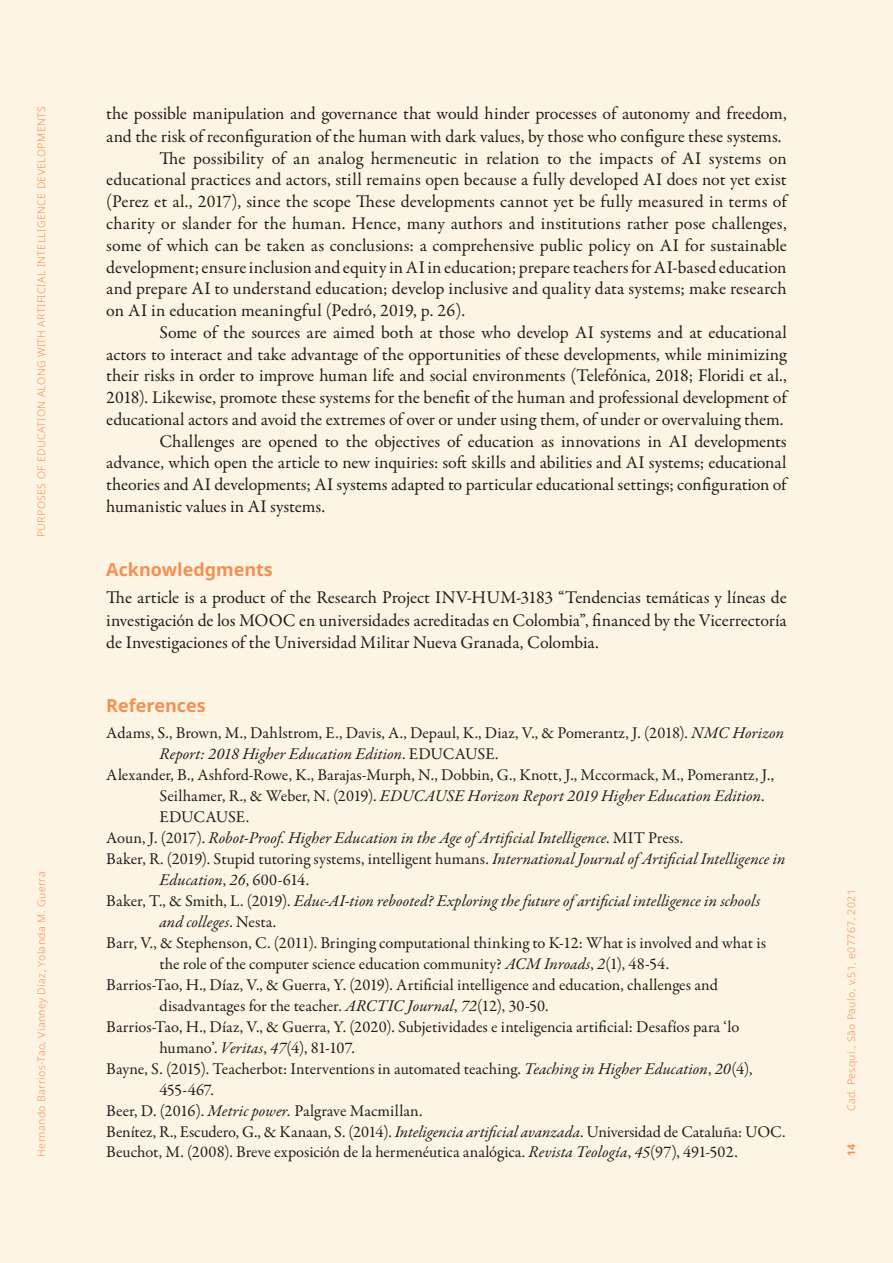
<style>
.page{position:relative;width:893px;height:1263px;background:#fef4e4}
.page>*{position:absolute;margin:0;border:0;box-sizing:border-box;transform-origin:0 0}
.Texto{font:18px/21.8px "Garamond Premr Pro";letter-spacing:-.005em;color:#231f20;text-align:justify}
.Texto_paragrafo_1{font:18px/22.5px "Garamond Premr Pro";letter-spacing:-.005em;color:#231f20}
.subtitulo_1{font:700 18px "Noto Sans";color:#f7975c}
.bibliografia{font:16.5px/21px "Garamond Premr Pro";color:#231f20}
.bibliografia-2{font:italic 16.5px/21px "Garamond Premr Pro";color:#231f20}
.t1{font:300 10.5px "Noto Sans";letter-spacing:.04em;color:#f7975c}
.t2{font:700 10.5px "Noto Sans";color:#f7975c}
.s1{font-style:italic}
.s2{font-style:normal}
</style>
<div class="page">
<p class="t1" style="left:34px;top:537px;width:433px;rotate:-90deg">PURPOSES OF EDUCATION ALONG WITH ARTIFICIAL INTELLIGENCE DEVELOPMENTS</p>
<p class="t1" style="left:34px;top:1157px;width:286px;rotate:-90deg">Hernando Barrios-Tao, Vianney Díaz, Yolanda M. Guerra</p>
<p class="Texto_paragrafo_1" style="left:106px;top:103px;width:682px">the possible manipulation and governance that would hinder processes of autonomy and freedom, and the risk of reconfiguration of the human with dark values, by those who configure these systems.</p>
<p class="Texto" style="left:106px;top:148px;width:682px;text-indent:53px">The possibility of an analog hermeneutic in relation to the impacts of AI systems on educational practices and actors, still remains open because a fully developed AI does not yet exist (Perez et al., 2017), since the scope These developments cannot yet be fully measured in terms of charity or slander for the human. Hence, many authors and institutions rather pose challenges, some of which can be taken as conclusions: a comprehensive public policy on AI for sustainable development; ensure inclusion and equity in AI in education; prepare teachers for AI-based education and prepare AI to understand education; develop inclusive and quality data systems; make research on AI in education meaningful (Pedró, 2019, p. 26).</p>
<p class="Texto" style="left:106px;top:322px;width:682px;text-indent:53px">Some of the sources are aimed both at those who develop AI systems and at educational actors to interact and take advantage of the opportunities of these developments, while minimizing their risks in order to improve human life and social environments (Telefónica, 2018; Floridi et al., 2018). Likewise, promote these systems for the benefit of the human and professional development of educational actors and avoid the extremes of over or under using them, of under or overvaluing them.</p>
<p class="Texto" style="left:106px;top:431px;width:682px;text-indent:53px">Challenges are opened to the objectives of education as innovations in AI developments advance, which open the article to new inquiries: soft skills and abilities and AI systems; educational theories and AI developments; AI systems adapted to particular educational settings; configuration of humanistic values in AI systems.</p>
<p class="subtitulo_1" style="left:106px;top:557px;width:168px">Acknowledgments</p>
<p class="Texto_paragrafo_1" style="left:106px;top:587px;width:682px;text-align:justify">The article is a product of the Research Project INV-HUM-3183 “Tendencias temáticas y líneas de investigación de los MOOC en universidades acreditadas en Colombia”, financed by the Vicerrectoría de Investigaciones of the Universidad Militar Nueva Granada, Colombia.</p>
<p class="subtitulo_1" style="left:106px;top:693px;width:101px">References</p>
<p class="bibliografia" style="left:159px;top:722px;width:626px;text-indent:-53px">Adams, S., Brown, M., Dahlstrom, E., Davis, A., Depaul, K., Diaz, V., &amp; Pomerantz, J. (2018). <span class="s1">NMC Horizon<br>Report: 2018 Higher Education Edition</span>. EDUCAUSE.</p>
<p class="bibliografia" style="left:159px;top:764px;width:616px;text-indent:-53px">Alexander, B., Ashford-Rowe, K., Barajas-Murph, N., Dobbin, G., Knott, J., Mccormack, M., Pomerantz, J.,<br>Seilhamer, R., &amp; Weber, N. (2019). <span class="s1">EDUCAUSE Horizon Report 2019 Higher Education Edition</span>.<br>EDUCAUSE.</p>
<p class="bibliografia-2" style="left:106px;top:828px;width:578px"><span class="s2">Aoun, J. (2017).</span> Robot-Proof. Higher Education in the Age of Artificial Intelligence<span class="s2">. MIT Press.</span></p>
<p class="bibliografia" style="left:159px;top:848px;width:628px;text-indent:-53px">Baker, R. (2019). Stupid tutoring systems, intelligent humans. <span class="s1">International Journal of Artificial Intelligence in<br>Education</span>, <span class="s1">26</span>, 600-614.</p>
<p class="bibliografia-2" style="left:159px;top:891px;width:602px;text-indent:-53px"><span class="s2">Baker, T., &amp; Smith, L. (2019).</span> Educ-AI-tion rebooted? Exploring the future of artificial intelligence in schools and colleges<span class="s2">. Nesta.</span></p>
<p class="bibliografia" style="left:159px;top:933px;width:608px;text-indent:-53px">Barr, V., &amp; Stephenson, C. (2011). Bringing computational thinking to K-12: What is involved and what is the role of the computer science education community? <span class="s1">ACM Inroads</span>, <span class="s1">2</span>(1), 48-54.</p>
<p class="bibliografia" style="left:159px;top:975px;width:560px;text-indent:-53px">Barrios-Tao, H., Díaz, V., &amp; Guerra, Y. (2019). Artificial intelligence and education, challenges and disadvantages for the teacher. <span class="s1">ARCTIC Journal</span>, <span class="s1">72</span>(12), 30-50.</p>
<p class="bibliografia" style="left:159px;top:1017px;width:581px;text-indent:-53px">Barrios-Tao, H., Díaz, V., &amp; Guerra, Y. (2020). Subjetividades e inteligencia artificial: Desafíos para ‘lo humano’. <span class="s1">Veritas</span>, <span class="s1">47</span>(4), 81-107.</p>
<p class="bibliografia" style="left:159px;top:1059px;width:595px;text-indent:-53px">Bayne, S. (2015). Teacherbot: Interventions in automated teaching. <span class="s1">Teaching in Higher Education</span>, <span class="s1">20</span>(4),<br>455-467.</p>
<p class="bibliografia" style="left:106px;top:1101px;width:318px">Beer, D. (2016). <span class="s1">Metric power.</span> Palgrave Macmillan.</p>
<p class="bibliografia" style="left:106px;top:1122px;width:681px">Benítez, R., Escudero, G., &amp; Kanaan, S. (2014). <span class="s1">Inteligencia artificial avanzada</span>. Universidad de Cataluña: UOC.</p>
<p class="bibliografia" style="left:106px;top:1141px;width:633px">Beuchot, M. (2008). Breve exposición de la hermenéutica analógica. <span class="s1">Revista Teología</span>, <span class="s1">45</span>(97), 491-502.</p>
<p class="t1" style="left:844px;top:1111px;width:224px;rotate:-90deg">Cad. Pesqui., São Paulo, v.51, e07767, 2021</p>
<p class="t2" style="left:844px;top:1155px;width:14px;rotate:-90deg">14</p>
</div>
